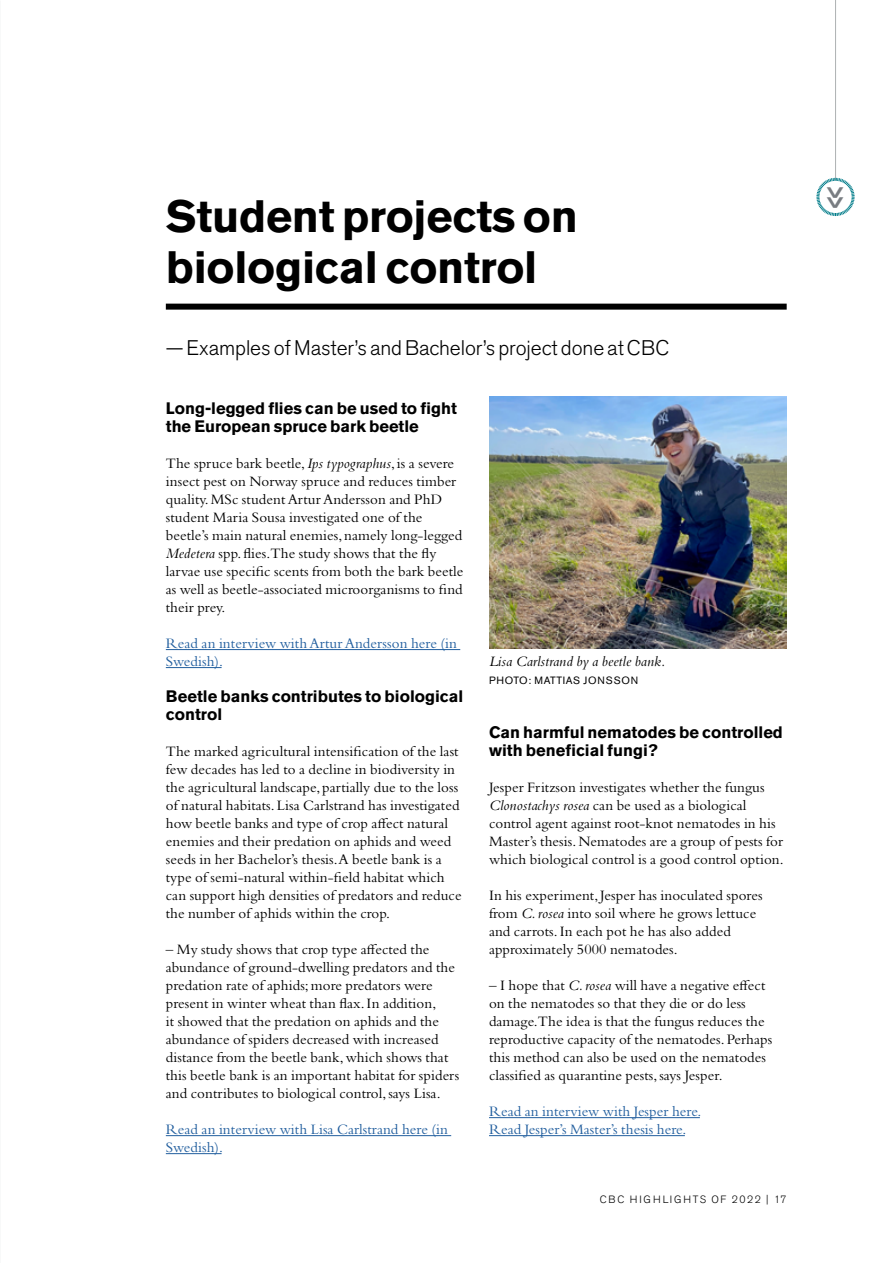
<style>
.page{position:relative;width:893px;height:1263px;background:#fff}
.page>*{position:absolute;margin:0;border:0;box-sizing:border-box;transform-origin:0 0}
.Kapitelrubrik_H1{font:700 45px/51px "Akzidenz Grotesk Std";letter-spacing:-.005em;color:#000}
.t1{font:500 28.5px "Akzidenz Grotesk Std";color:#797d82;scale:.8 1}
.Kapitel_underrubrik{font:300 21px "Akzidenz Grotesk Std";letter-spacing:-.005em;color:#000}
.Mellanrubrik_bold_H3{font:700 16.5px/18px "Akzidenz Grotesk Std";color:#000}
.Brödtext_P{font:15px/18px "Bembo Std";letter-spacing:.005em;color:#000}
.Brödtext_P-2{font:15px/18px "Bembo Std";letter-spacing:.005em;color:#215e9e}
.Bildtext_P{font:italic 15px "Bembo Std";letter-spacing:.005em;color:#000}
.t2{font:300 10.5px "Akzidenz Grotesk Std";letter-spacing:.17em;color:#000}
.Bildtext_P-2{font:10.5px "Akzidenz Grotesk Std";letter-spacing:.07em;color:#000}
.s1{font-style:italic}
</style>
<div class="page">
<hr style="left:166px;top:649px;width:294px;height:1px;background:#215e9e">
<hr style="left:166px;top:667px;width:56px;height:1px;background:#215e9e">
<hr style="left:166px;top:1135px;width:285px;height:1px;background:#215e9e">
<hr style="left:166px;top:1153px;width:56px;height:1px;background:#215e9e">
<hr style="left:489px;top:1117px;width:211px;height:1px;background:#215e9e">
<hr style="left:489px;top:1135px;width:196px;height:1px;background:#215e9e">
<div style="left:166px;top:304px;width:621px;height:6px;background:#000"></div>
<img style="left:489px;top:396px;width:297px;height:252px">
<hr style="left:835px;top:0;width:1px;height:181px;background:#b2b5b6">
<svg style="left:816px;top:177px;width:39px;height:39px"></svg>
<h1 class="Kapitelrubrik_H1" style="left:166px;top:191px;width:413px">Student projects on biological control</h1>
<h2 class="Kapitel_underrubrik" style="left:166px;top:336px;width:505px">— Examples of Master’s and Bachelor’s project done at CBC</h2>
<h3 class="Mellanrubrik_bold_H3" style="left:166px;top:399px;width:292px">Long-legged flies can be used to fight the European spruce bark beetle</h3>
<p class="Brödtext_P" style="left:166px;top:454px;width:299px">The spruce bark beetle, <span class="s1">Ips typographus</span>, is a severe insect pest on Norway spruce and reduces timber quality. MSc student Artur Andersson and PhD student Maria Sousa investigated one of the beetle’s main natural enemies, namely long-legged <span class="s1">Medetera</span> spp. flies.The study shows that the fly larvae use specific scents from both the bark beetle as well as beetle-associated microorganisms to find their prey.</p>
<p class="Brödtext_P-2" style="left:166px;top:634px;width:293px">Read an interview with Artur Andersson here (in<br>Swedish).</p>
<h3 class="Mellanrubrik_bold_H3" style="left:166px;top:687px;width:299px">Beetle banks contributes to biological control</h3>
<p class="Brödtext_P" style="left:166px;top:742px;width:297px">The marked agricultural intensification of the last few decades has led to a decline in biodiversity in the agricultural landscape, partially due to the loss of natural habitats. Lisa Carlstrand has investigated how beetle banks and type of crop affect natural enemies and their predation on aphids and weed seeds in her Bachelor’s thesis.A beetle bank is a type of semi-natural within-field habitat which can support high densities of predators and reduce the number of aphids within the crop.</p>
<p class="Brödtext_P" style="left:166px;top:940px;width:295px">– My study shows that crop type affected the abundance of ground-dwelling predators and the predation rate of aphids; more predators were present in winter wheat than flax. In addition,<br>it showed that the predation on aphids and the abundance of spiders decreased with increased distance from the beetle bank, which shows that this beetle bank is an important habitat for spiders and contributes to biological control, says Lisa.</p>
<p class="Brödtext_P-2" style="left:166px;top:1120px;width:283px">Read an interview with Lisa Carlstrand here (in<br>Swedish).</p>
<p class="Bildtext_P" style="left:489px;top:653px;width:178px">Lisa Carlstrand by a beetle bank.</p>
<p class="Bildtext_P-2" style="left:489px;top:674px;width:151px">PHOTO: MATTIAS JONSSON</p>
<h3 class="Mellanrubrik_bold_H3" style="left:489px;top:723px;width:295px">Can harmful nematodes be controlled with beneficial fungi?</h3>
<p class="Brödtext_P" style="left:489px;top:778px;width:296px">Jesper Fritzson investigates whether the fungus <span class="s1">Clonostachys rosea</span> can be used as a biological control agent against root-knot nematodes in his Master’s thesis. Nematodes are a group of pests for which biological control is a good control option.</p>
<p class="Brödtext_P" style="left:489px;top:886px;width:275px">In his experiment, Jesper has inoculated spores from <span class="s1">C. rosea</span> into soil where he grows lettuce and carrots. In each pot he has also added approximately 5000 nematodes.</p>
<p class="Brödtext_P" style="left:489px;top:976px;width:285px">– I hope that <span class="s1">C. rosea</span> will have a negative effect on the nematodes so that they die or do less damage.The idea is that the fungus reduces the reproductive capacity of the nematodes. Perhaps this method can also be used on the nematodes classified as quarantine pests, says Jesper.</p>
<p class="Brödtext_P-2" style="left:489px;top:1102px;width:214px">Read an interview with Jesper here.</p>
<p class="Brödtext_P-2" style="left:489px;top:1120px;width:199px">Read Jesper’s Master’s thesis here.</p>
<p class="t2" style="left:600px;top:1193px;width:188px">CBC HIGHLIGHTS OF 2022 | 17</p>
<p class="t1" style="left:854px;top:184px;width:35px;rotate:90deg">&gt;&gt;</p>
</div>
